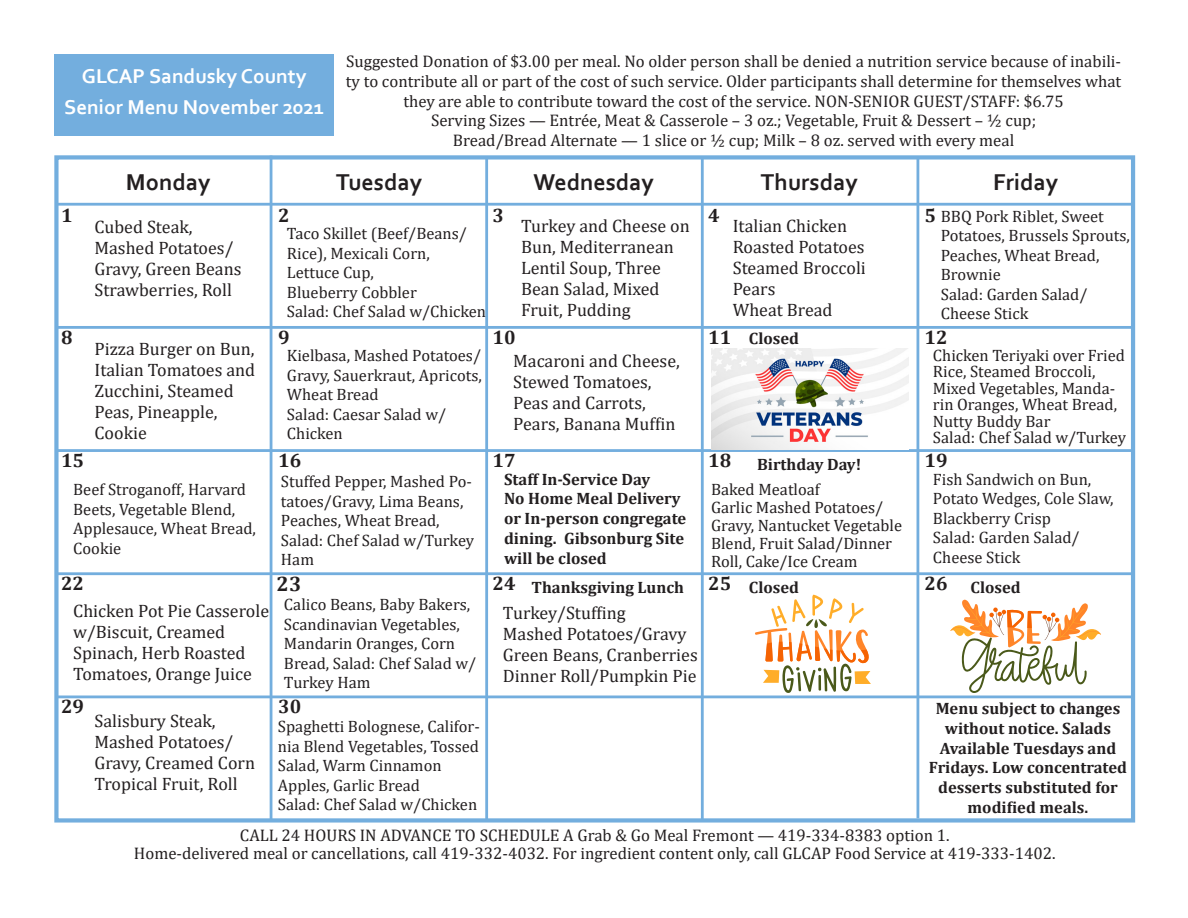
<style>
.page{position:relative;width:1188px;height:918px;background:#fff}
.page>*{position:absolute;margin:0;border:0;box-sizing:border-box;transform-origin:0 0}
.t1{font:700 24px "Corbel";color:#231f20}
.t2{font:700 21px "Corbel";color:#fff}
.t3{font:700 21px "Cambria";color:#231f20}
.t4{font:700 19.5px "Cambria";color:#231f20}
.t5{font:18px/21px "Cambria";color:#231f20}
.t6{font:16.8px/19.6px "Cambria";color:#231f20;text-align:center}
.t7{font:16.5px/19.5px "Cambria";color:#231f20}
.t8{font:700 16.5px/19.8px "Cambria";color:#231f20}
</style>
<div class="page">
<div style="left:54px;top:155px;width:1081px;height:668px;border:4px solid #73aede"></div>
<hr style="left:57px;top:449px;width:1078px;height:3px;background:#73aede">
<hr style="left:57px;top:326px;width:1078px;height:3px;background:#73aede">
<hr style="left:57px;top:572px;width:1078px;height:3px;background:#73aede">
<hr style="left:57px;top:696px;width:1078px;height:2px;background:#73aede">
<hr style="left:57px;top:203px;width:1078px;height:3px;background:#73aede">
<div style="left:54px;top:54px;width:280px;height:81px;background:#73aede"></div>
<hr style="left:270px;top:204px;width:2px;height:616px;background:#73aede">
<hr style="left:485px;top:157px;width:3px;height:663px;background:#73aede">
<hr style="left:701px;top:157px;width:3px;height:663px;background:#73aede">
<hr style="left:917px;top:157px;width:2px;height:661px;background:#73aede">
<hr style="left:270px;top:156px;width:2px;height:48px;background:#73aede">
<svg style="left:755px;top:594px;width:116px;height:99px"></svg>
<svg style="left:950px;top:600px;width:151px;height:93px"></svg>
<img style="left:711px;top:348px;width:198px;height:101px">
<p class="t2" style="left:82px;top:63px;width:226px">GLCAP Sandusky County</p>
<p class="t2" style="left:64px;top:94px;width:261px">Senior Menu November 2021</p>
<p class="t6" style="left:346px;top:52px;width:777px">Suggested Donation of $3.00 per meal. No older person shall be denied a nutrition service because of inabili&shy;ty to contribute all or part of the cost of such service. Older participants shall determine for themselves what they are able to contribute toward the cost of the service. NON-SENIOR GUEST/STAFF: $6.75</p>
<p class="t6" style="left:431px;top:111px;width:607px">Serving Sizes — Entrée, Meat &amp; Casserole – 3 oz.; Vegetable, Fruit &amp; Dessert – ½ cup;<br>Bread/Bread Alternate — 1 slice or ½ cup; Milk – 8 oz. served with every meal</p>
<p class="t1" style="left:126px;top:168px;width:86px">Monday</p>
<p class="t1" style="left:336px;top:168px;width:87px">Tuesday</p>
<p class="t4" style="left:61px;top:202px;width:13px">1</p>
<p class="t4" style="left:278px;top:202px;width:13px">2</p>
<p class="t7" style="left:287px;top:224px;width:181px">Taco Skillet (Beef/Beans/<br>Rice), Mexicali Corn,<br>Lettuce Cup,<br>Blueberry Cobbler</p>
<p class="t7" style="left:287px;top:302px;width:201px">Salad: Chef Salad w/Chicken</p>
<p class="t5" style="left:95px;top:216px;width:100px">Cubed Steak,</p>
<p class="t5" style="left:95px;top:237px;width:148px">Mashed Potatoes/<br>Gravy, Green Beans</p>
<p class="t5" style="left:95px;top:279px;width:139px">Strawberries, Roll</p>
<p class="t4" style="left:61px;top:324px;width:13px">8</p>
<p class="t4" style="left:278px;top:324px;width:13px">9</p>
<p class="t5" style="left:95px;top:338px;width:161px">Pizza Burger on Bun,</p>
<p class="t5" style="left:95px;top:359px;width:162px">Italian Tomatoes and<br>Zucchini, Steamed<br>Peas, Pineapple,<br>Cookie</p>
<p class="t7" style="left:287px;top:346px;width:196px;text-align:justify">Kielbasa, Mashed Potatoes/ Gravy, Sauerkraut, Apricots, Wheat Bread</p>
<p class="t7" style="left:287px;top:404px;width:161px">Salad: Caesar Salad w/<br>Chicken</p>
<p class="t7" style="left:281px;top:472px;width:193px">Stuffed Pepper, Mashed Po&shy;tatoes/Gravy, Lima Beans,<br>Peaches, Wheat Bread,</p>
<p class="t7" style="left:281px;top:530px;width:195px">Salad: Chef Salad w/Turkey<br>Ham</p>
<p class="t7" style="left:284px;top:595px;width:194px">Calico Beans, Baby Bakers,<br>Scandinavian Vegetables,<br>Mandarin Oranges, Corn<br>Bread, Salad: Chef Salad w/<br>Turkey Ham</p>
<p class="t7" style="left:278px;top:717px;width:203px">Spaghetti Bolognese, Califor&shy;nia Blend Vegetables, Tossed<br>Salad, Warm Cinnamon<br>Apples, Garlic Bread</p>
<p class="t7" style="left:278px;top:795px;width:201px">Salad: Chef Salad w/Chicken</p>
<p class="t4" style="left:61px;top:447px;width:25px">15</p>
<p class="t4" style="left:278px;top:447px;width:25px">16</p>
<p class="t7" style="left:73px;top:480px;width:184px">Beef Stroganoff, Harvard<br>Beets, Vegetable Blend,<br>Applesauce, Wheat Bread,<br>Cookie</p>
<p class="t4" style="left:61px;top:570px;width:25px">22</p>
<p class="t3" style="left:277px;top:569px;width:26px">23</p>
<p class="t5" style="left:73px;top:601px;width:197px">Chicken Pot Pie Casserole w/Biscuit, Creamed<br>Spinach, Herb Roasted<br>Tomatoes, Orange Juice</p>
<p class="t5" style="left:94px;top:711px;width:123px">Salisbury Steak,</p>
<p class="t5" style="left:94px;top:732px;width:162px">Mashed Potatoes/<br>Gravy, Creamed Corn</p>
<p class="t5" style="left:94px;top:774px;width:145px">Tropical Fruit, Roll</p>
<p class="t4" style="left:61px;top:693px;width:25px">29</p>
<p class="t4" style="left:278px;top:693px;width:25px">30</p>
<p class="t1" style="left:533px;top:168px;width:122px">Wednesday</p>
<p class="t1" style="left:761px;top:168px;width:98px">Thursday</p>
<p class="t4" style="left:493px;top:202px;width:13px">3</p>
<p class="t5" style="left:521px;top:215px;width:170px">Turkey and Cheese on<br>Bun, Mediterranean<br>Lentil Soup, Three<br>Bean Salad, Mixed<br>Fruit, Pudding</p>
<p class="t4" style="left:708px;top:202px;width:13px">4</p>
<p class="t5" style="left:733px;top:215px;width:116px">Italian Chicken</p>
<p class="t5" style="left:733px;top:236px;width:133px">Roasted Potatoes</p>
<p class="t5" style="left:733px;top:257px;width:135px">Steamed Broccoli</p>
<p class="t5" style="left:733px;top:278px;width:44px">Pears</p>
<p class="t5" style="left:733px;top:299px;width:101px">Wheat Bread</p>
<p class="t4" style="left:493px;top:324px;width:25px">10</p>
<p class="t4" style="left:708px;top:324px;width:25px">11</p>
<p class="t8" style="left:749px;top:328px;width:52px">Closed</p>
<p class="t5" style="left:513px;top:351px;width:168px">Macaroni and Cheese,</p>
<p class="t5" style="left:513px;top:372px;width:140px">Stewed Tomatoes,</p>
<p class="t5" style="left:513px;top:393px;width:134px">Peas and Carrots,</p>
<p class="t5" style="left:513px;top:414px;width:164px">Pears, Banana Muffin</p>
<p class="t4" style="left:493px;top:447px;width:25px">17</p>
<p class="t8" style="left:504px;top:469px;width:148px">Staff In-Service Day</p>
<p class="t8" style="left:504px;top:488px;width:184px">No Home Meal Delivery or In-person congregate dining. Gibsonburg Site will be closed</p>
<p class="t4" style="left:708px;top:447px;width:25px">18</p>
<p class="t8" style="left:757px;top:454px;width:106px">Birthday Day!</p>
<p class="t7" style="left:711px;top:480px;width:110px">Baked Meatloaf</p>
<p class="t7" style="left:711px;top:498px;width:192px;line-height:18px">Garlic Mashed Potatoes/<br>Gravy, Nantucket Vegetable<br>Blend, Fruit Salad/Dinner<br>Roll, Cake/Ice Cream</p>
<p class="t4" style="left:708px;top:570px;width:25px">25</p>
<p class="t4" style="left:493px;top:570px;width:25px">24</p>
<p class="t5" style="left:503px;top:603px;width:124px">Turkey/Stuffing</p>
<p class="t5" style="left:503px;top:624px;width:185px">Mashed Potatoes/Gravy</p>
<p class="t5" style="left:503px;top:645px;width:196px">Green Beans, Cranberries</p>
<p class="t5" style="left:503px;top:666px;width:195px">Dinner Roll/Pumpkin Pie</p>
<p class="t8" style="left:532px;top:577px;width:154px">Thanksgiving Lunch</p>
<p class="t8" style="left:749px;top:577px;width:52px">Closed</p>
<p class="t1" style="left:993px;top:168px;width:66px">Friday</p>
<p class="t4" style="left:925px;top:202px;width:13px">5</p>
<p class="t7" style="left:941px;top:206px;width:191px">BBQ Pork Riblet, Sweet<br>Potatoes, Brussels Sprouts,<br>Peaches, Wheat Bread,<br>Brownie</p>
<p class="t7" style="left:941px;top:284px;width:148px">Salad: Garden Salad/<br>Cheese Stick</p>
<p class="t7" style="left:933px;top:347px;width:194px;line-height:16.5px">Chicken Teriyaki over Fried<br>Rice, Steamed Broccoli,<br>Mixed Vegetables, Manda&shy;rin Oranges, Wheat Bread,<br>Nutty Buddy Bar</p>
<p class="t7" style="left:933px;top:428px;width:195px">Salad: Chef Salad w/Turkey</p>
<p class="t7" style="left:933px;top:469px;width:182px">Fish Sandwich on Bun,<br>Potato Wedges, Cole Slaw,<br>Blackberry Crisp</p>
<p class="t7" style="left:933px;top:528px;width:148px">Salad: Garden Salad/<br>Cheese Stick</p>
<p class="t4" style="left:925px;top:324px;width:25px">12</p>
<p class="t4" style="left:925px;top:447px;width:25px">19</p>
<p class="t4" style="left:925px;top:570px;width:25px">26</p>
<p class="t8" style="left:971px;top:577px;width:52px">Closed</p>
<p class="t8" style="left:929px;top:698px;width:200px;text-align:center">Menu subject to changes without notice. Salads<br>Available Tuesdays and<br>Fridays. Low concentrated desserts substituted for modified meals.</p>
<p class="t6" style="left:134px;top:826px;width:923px;line-height:18.3px">CALL 24 HOURS IN ADVANCE TO SCHEDULE A Grab &amp; Go Meal Fremont — 419-334-8383 option 1.<br>Home-delivered meal or cancellations, call 419-332-4032. For ingredient content only, call GLCAP Food Service at 419-333-1402.</p>
</div>
